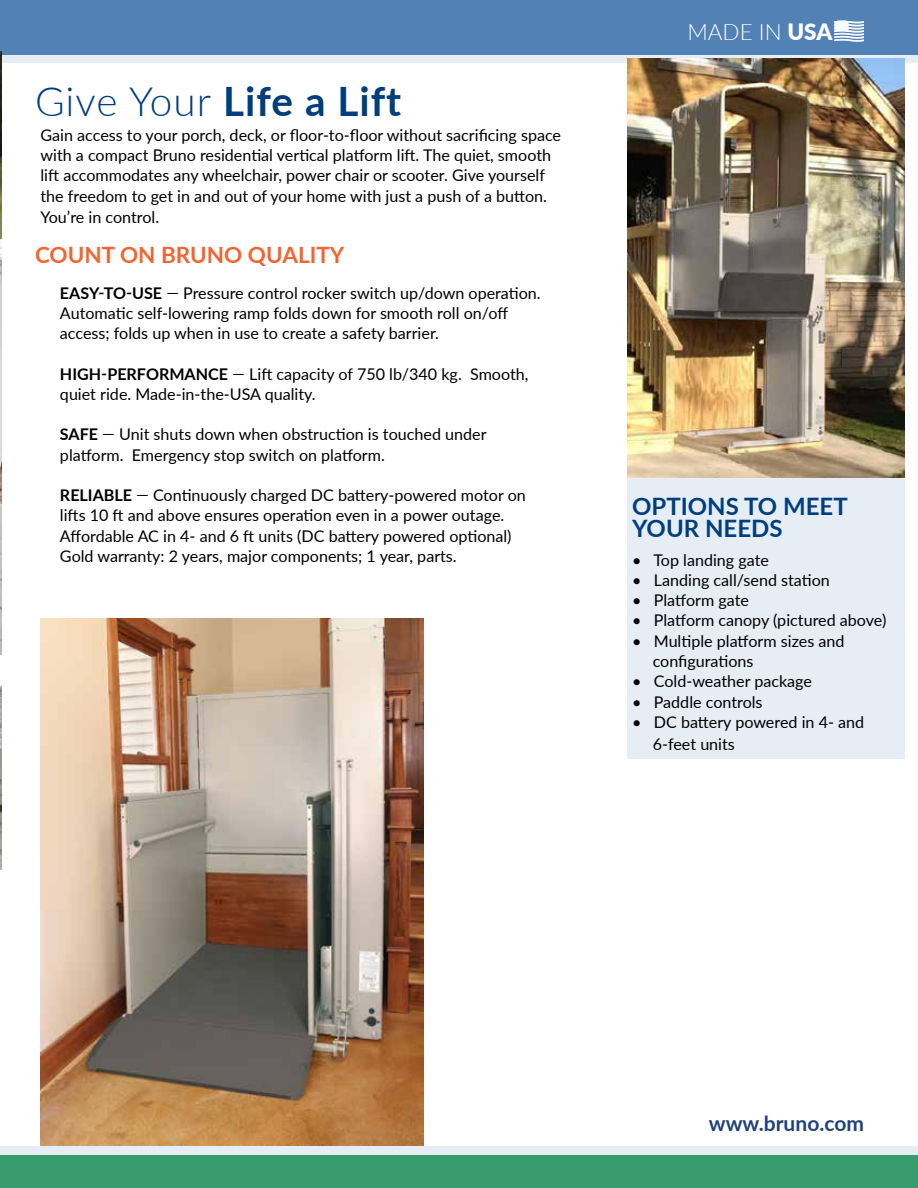
<style>
.page{position:relative;width:918px;height:1188px;background:#fff}
.page>*{position:absolute;margin:0;border:0;box-sizing:border-box;transform-origin:0 0}
.t1{font:700 40.5px "Lato";letter-spacing:.025em;color:#003e7e}
.t2{font:700 24px/22.5px "Lato";color:#003e7e}
.t3{font:700 22.5px "Lato";color:#f26531}
.t4{font:300 22.5px "Lato";color:#fff}
.t5{font:700 21px "Lato";color:#1e427c}
.t6{font:16.2px/20.2px "Lato";color:#000}
.s1{font-weight:300}
.s2{font-weight:700}
.s3{font-weight:900}
</style>
<div class="page">
<div style="left:0;top:54px;width:918px;height:8px;background:#e7edf5"></div>
<div style="left:0;top:0;width:918px;height:54px;background:#5181b5"></div>
<img style="left:0;top:51px;width:1px;height:603px">
<img style="left:0;top:686px;width:1px;height:183px">
<svg style="left:835px;top:21px;width:29px;height:21px"></svg>
<img style="left:627px;top:58px;width:277px;height:420px">
<div style="left:627px;top:478px;width:277px;height:281px;background:#e7edf5"></div>
<div style="left:0;top:1154px;width:918px;height:34px;background:#389c6f"></div>
<div style="left:0;top:1146px;width:918px;height:8px;background:#e7edf5"></div>
<img style="left:41px;top:618px;width:382px;height:528px">
<h1 class="t1" style="left:35px;top:72px;width:368px"><span class="s1">Give Your</span> Life a Lift</h1>
<p class="t6" style="left:41px;top:124px;width:522px">Gain access to your porch, deck, or floor-to-floor without sacrificing space with a compact Bruno residential vertical platform lift. The quiet, smooth lift accommodates any wheelchair, power chair or scooter. Give yourself the freedom to get in and out of your home with just a push of a button.<br>You’re in control.</p>
<h3 class="t3" style="left:35px;top:239px;width:311px">COUNT ON BRUNO QUALITY</h3>
<p class="t6" style="left:60px;top:282px;width:482px"><span class="s2">EASY-TO-USE</span> — Pressure control rocker switch up/down operation.<br>Automatic self-lowering ramp folds down for smooth roll on/off access; folds up when in use to create a safety barrier.</p>
<p class="t6" style="left:60px;top:363px;width:470px"><span class="s2">HIGH-PERFORMANCE</span> — Lift capacity of 750 lb/340 kg. Smooth, quiet ride. Made-in-the-USA quality.</p>
<p class="t6" style="left:60px;top:424px;width:428px"><span class="s2">SAFE</span> — Unit shuts down when obstruction is touched under platform. Emergency stop switch on platform.</p>
<p class="t6" style="left:60px;top:485px;width:467px"><span class="s2">RELIABLE</span> — Continuously charged DC battery-powered motor on lifts 10 ft and above ensures operation even in a power outage.<br>Affordable AC in 4- and 6 ft units (DC battery powered optional)<br>Gold warranty: 2 years, major components; 1 year, parts.</p>
<h3 class="t4" style="left:687px;top:16px;width:146px">MADE IN <span class="s3">USA</span></h3>
<h2 class="t2" style="left:632px;top:494px;width:217px">OPTIONS TO MEET<br>YOUR NEEDS</h2>
<p class="t6" style="left:632px;top:549px;width:138px">• Top landing gate</p>
<p class="t6" style="left:632px;top:569px;width:199px">• Landing call/send station</p>
<p class="t6" style="left:632px;top:590px;width:118px">• Platform gate</p>
<p class="t6" style="left:632px;top:610px;width:256px">• Platform canopy (pictured above)</p>
<p class="t6" style="left:653px;top:630px;width:193px;text-indent:-21px">• Multiple platform sizes and configurations</p>
<p class="t6" style="left:632px;top:671px;width:181px">• Cold-weather package</p>
<p class="t6" style="left:632px;top:691px;width:132px">• Paddle controls</p>
<p class="t6" style="left:653px;top:710px;width:213px;line-height:22.2px;text-indent:-21px">• DC battery powered in 4- and<br>6-feet units</p>
<p class="t5" style="left:709px;top:1108px;width:157px">www.bruno.com</p>
</div>
